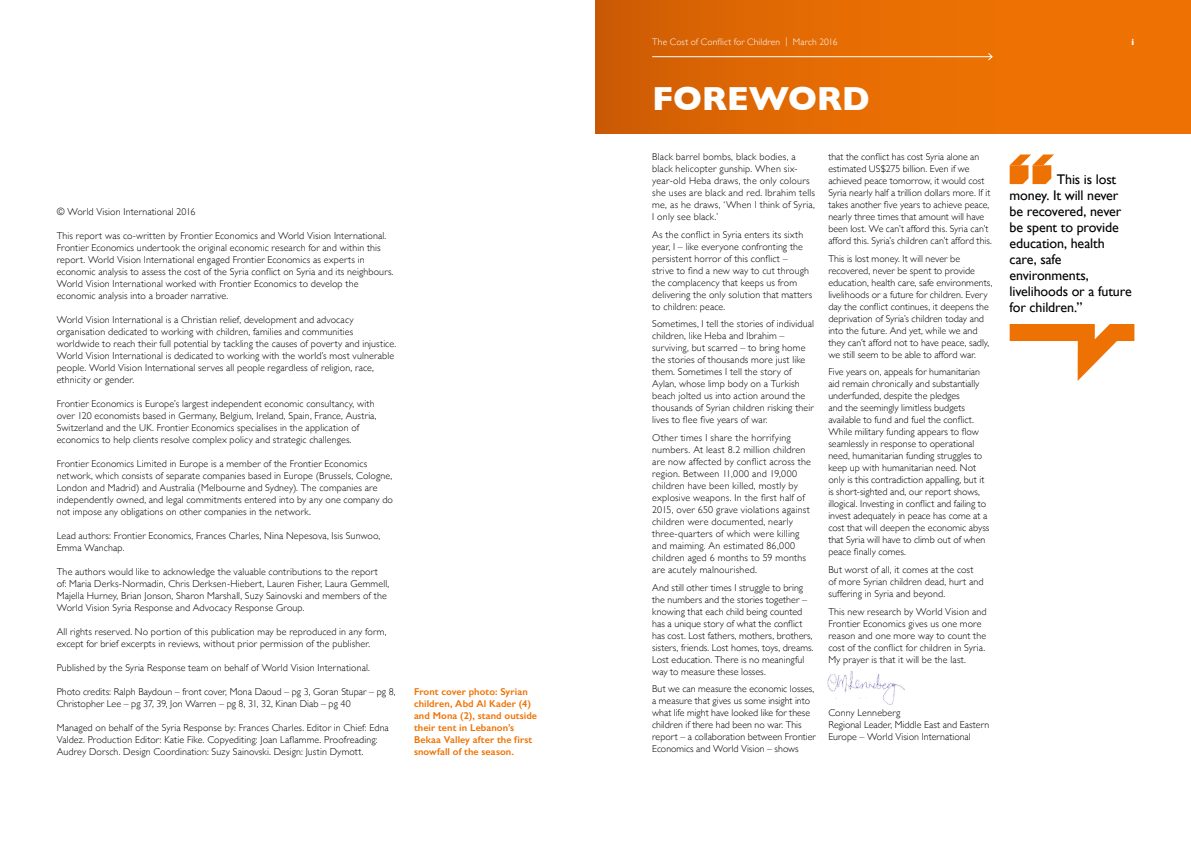
<style>
.page{position:relative;width:1191px;height:842px;background:#fff}
.page>*{position:absolute;margin:0;border:0;box-sizing:border-box;transform-origin:0 0}
.t1{font:700 34px "Gill Sans";color:#fff}
.t2{font:14px/16px "Gill Sans";letter-spacing:-.01em;color:#000}
.t3{font:300 10px/12px "Gill Sans";letter-spacing:.01em;color:#000}
.t4{font:600 10px/12px "Gill Sans";letter-spacing:.01em;color:#ee7203}
.t5{font:300 9.5px "Gill Sans";letter-spacing:.015em;color:#fff}
.t6{font:700 9px "Gill Sans";color:#fff}
</style>
<div class="page">
<div style="left:595px;top:0;width:596px;height:133px;background:linear-gradient(to right,#d36004,#f57703)"></div>
<hr style="left:652px;top:56px;width:340px;height:1px;background:#fff">
<svg style="left:987px;top:53px;width:6px;height:8px"></svg>
<svg style="left:1009px;top:324px;width:126px;height:57px"></svg>
<svg style="left:1009px;top:154px;width:45px;height:30px"></svg>
<img style="left:827px;top:671px;width:77px;height:33px">
<p class="t3" style="left:57px;top:205px;width:140px">© World Vision International 2016</p>
<p class="t3" style="left:57px;top:229px;width:338px">This report was co-written by Frontier Economics and World Vision International.<br>Frontier Economics undertook the original economic research for and within this report. World Vision International engaged Frontier Economics as experts in economic analysis to assess the cost of the Syria conflict on Syria and its neighbours.<br>World Vision International worked with Frontier Economics to develop the economic analysis into a broader narrative.</p>
<p class="t3" style="left:57px;top:313px;width:341px">World Vision International is a Christian relief, development and advocacy organisation dedicated to working with children, families and communities worldwide to reach their full potential by tackling the causes of poverty and injustice.<br>World Vision International is dedicated to working with the world’s most vulnerable people. World Vision International serves all people regardless of religion, race, ethnicity or gender.</p>
<p class="t3" style="left:57px;top:397px;width:321px">Frontier Economics is Europe’s largest independent economic consultancy, with over 120 economists based in Germany, Belgium, Ireland, Spain, France, Austria, Switzerland and the UK. Frontier Economics specialises in the application of economics to help clients resolve complex policy and strategic challenges.</p>
<p class="t3" style="left:57px;top:457px;width:338px">Frontier Economics Limited in Europe is a member of the Frontier Economics network, which consists of separate companies based in Europe (Brussels, Cologne, London and Madrid) and Australia (Melbourne and Sydney). The companies are independently owned, and legal commitments entered into by any one company do not impose any obligations on other companies in the network.</p>
<p class="t3" style="left:57px;top:529px;width:325px">Lead authors: Frontier Economics, Frances Charles, Nina Nepesova, Isis Sunwoo,<br>Emma Wanchap.</p>
<p class="t3" style="left:57px;top:565px;width:334px">The authors would like to acknowledge the valuable contributions to the report of: Maria Derks-Normadin, Chris Derksen-Hiebert, Lauren Fisher, Laura Gemmell, Majella Hurney, Brian Jonson, Sharon Marshall, Suzy Sainovski and members of the World Vision Syria Response and Advocacy Response Group.</p>
<p class="t3" style="left:57px;top:625px;width:331px">All rights reserved. No portion of this publication may be reproduced in any form, except for brief excerpts in reviews, without prior permission of the publisher.</p>
<p class="t3" style="left:57px;top:661px;width:315px">Published by the Syria Response team on behalf of World Vision International.</p>
<p class="t3" style="left:57px;top:685px;width:340px">Photo credits: Ralph Baydoun – front cover, Mona Daoud – pg 3, Goran Stupar – pg 8,<br>Christopher Lee – pg 37, 39, Jon Warren – pg 8, 31, 32, Kinan Diab – pg 40</p>
<p class="t3" style="left:57px;top:721px;width:334px">Managed on behalf of the Syria Response by: Frances Charles. Editor in Chief: Edna<br>Valdez. Production Editor: Katie Fike. Copyediting: Joan Laflamme. Proofreading:<br>Audrey Dorsch. Design Coordination: Suzy Sainovski. Design: Justin Dymott.</p>
<p class="t4" style="left:414px;top:686px;width:125px">Front cover photo: Syrian children, Abd Al Kader (4) and Mona (2), stand outside their tent in Lebanon’s<br>Bekaa Valley after the first snowfall of the season.</p>
<p class="t5" style="left:652px;top:35px;width:187px">The Cost of Conflict for Children | March 2016</p>
<p class="t6" style="left:1131px;top:35px;width:4px">I</p>
<h1 class="t1" style="left:652px;top:71px;width:25px">FORE</h1>
<h1 class="t1" style="left:749px;top:71px;width:67px">WORD</h1>
<p class="t3" style="left:652px;top:150px;width:164px">Black barrel bombs, black bodies, a black helicopter gunship. When six&shy;year-old Heba draws, the only colours she uses are black and red. Ibrahim tells me, as he draws, ‘When I think of Syria, I only see black.’</p>
<p class="t3" style="left:652px;top:228px;width:162px">As the conflict in Syria enters its sixth year, I – like everyone confronting the persistent horror of this conflict –<br>strive to find a new way to cut through the complacency that keeps us from delivering the only solution that matters to children: peace.</p>
<p class="t3" style="left:652px;top:318px;width:163px">Sometimes, I tell the stories of individual children, like Heba and Ibrahim – surviving, but scarred – to bring home the stories of thousands more just like them. Sometimes I tell the story of Aylan, whose limp body on a Turkish beach jolted us into action around the thousands of Syrian children risking their lives to flee five years of war.</p>
<p class="t3" style="left:652px;top:431px;width:160px">Other times I share the horrifying numbers. At least 8.2 million children are now affected by conflict across the region. Between 11,000 and 19,000 children have been killed, mostly by explosive weapons. In the first half of 2015, over 650 grave violations against children were documented, nearly three-quarters of which were killing and maiming. An estimated 86,000 children aged 6 months to 59 months are acutely malnourished.</p>
<p class="t3" style="left:652px;top:581px;width:163px">And still other times I struggle to bring the numbers and the stories together – knowing that each child being counted has a unique story of what the conflict has cost. Lost fathers, mothers, brothers, sisters, friends. Lost homes, toys, dreams.<br>Lost education. There is no meaningful way to measure these losses.</p>
<p class="t3" style="left:652px;top:683px;width:165px">But we can measure the economic losses, a measure that gives us some insight into what life might have looked like for these children if there had been no war. This report – a collaboration between Frontier Economics and World Vision – shows</p>
<p class="t3" style="left:828px;top:150px;width:165px">that the conflict has cost Syria alone an estimated US$275 billion. Even if we achieved peace tomorrow, it would cost Syria nearly half a trillion dollars more. If it takes another five years to achieve peace, nearly three times that amount will have been lost. We can’t afford this. Syria can’t afford this. Syria’s children can’t afford this.</p>
<p class="t3" style="left:828px;top:252px;width:166px">This is lost money. It will never be recovered, never be spent to provide education, health care, safe environments, livelihoods or a future for children. Every day the conflict continues, it deepens the deprivation of Syria’s children today and into the future. And yet, while we and they can’t afford not to have peace, sadly, we still seem to be able to afford war.</p>
<p class="t3" style="left:828px;top:366px;width:163px">Five years on, appeals for humanitarian aid remain chronically and substantially underfunded, despite the pledges<br>and the seemingly limitless budgets available to fund and fuel the conflict.<br>While military funding appears to flow seamlessly in response to operational need, humanitarian funding struggles to keep up with humanitarian need. Not only is this contradiction appalling, but it is short-sighted and, our report shows, illogical. Investing in conflict and failing to invest adequately in peace has come at a cost that will deepen the economic abyss that Syria will have to climb out of when peace finally comes.</p>
<p class="t3" style="left:828px;top:563px;width:157px">But worst of all, it comes at the cost of more Syrian children dead, hurt and suffering in Syria and beyond.</p>
<p class="t3" style="left:828px;top:605px;width:160px">This new research by World Vision and Frontier Economics gives us one more reason and one more way to count the cost of the conflict for children in Syria.<br>My prayer is that it will be the last.</p>
<p class="t3" style="left:828px;top:706px;width:162px">Conny Lenneberg<br>Regional Leader, Middle East and Eastern<br>Europe – World Vision International</p>
<h2 class="t2" style="left:1009px;top:171px;width:124px;text-indent:47px">This is lost money. It will never be recovered, never be spent to provide education, health care, safe environments, livelihoods or a future for children.”</h2>
</div>
